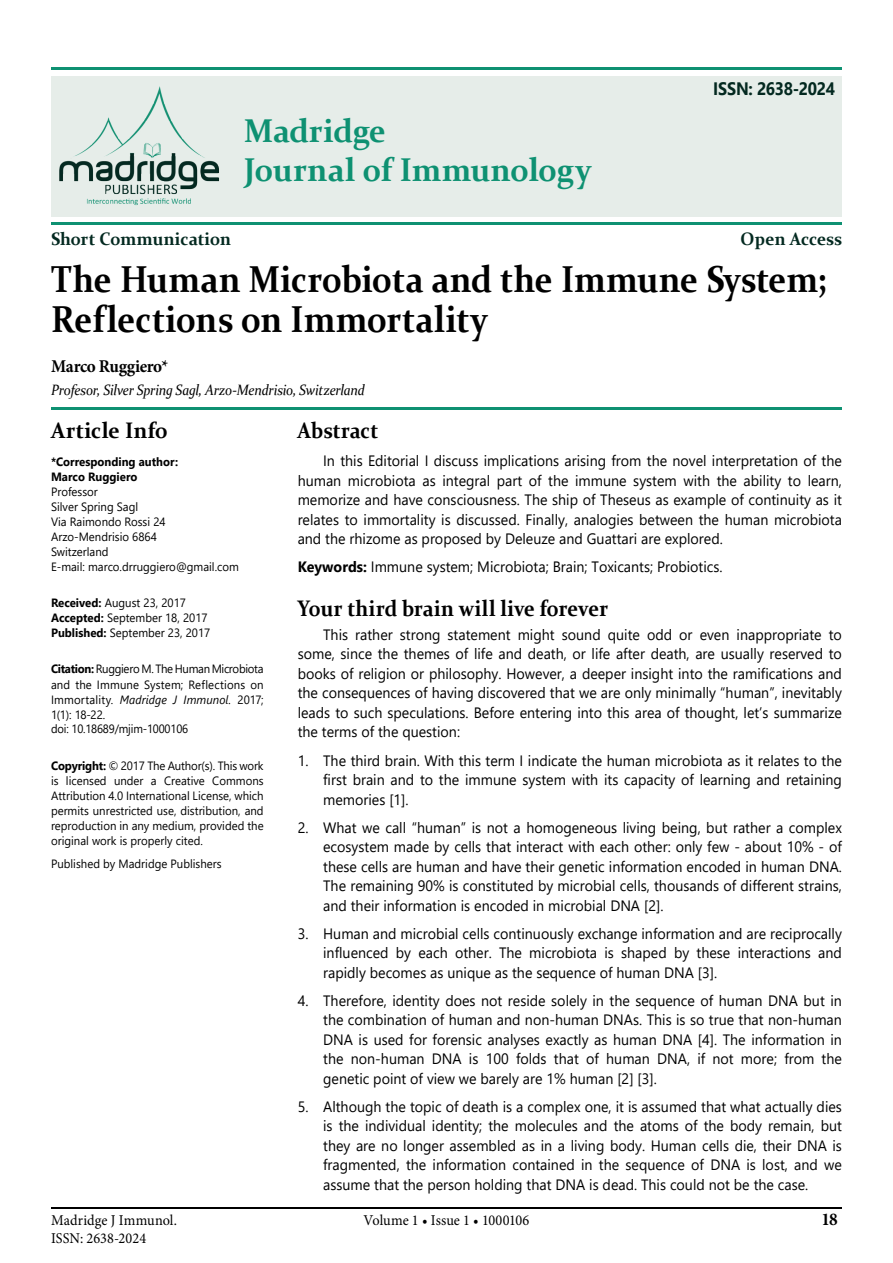
<style>
.page{position:relative;width:893px;height:1263px;background:#fff}
.page>*{position:absolute;margin:0;border:0;box-sizing:border-box;transform-origin:0 0}
.t1{font:700 37.5px/40.5px "Constantia";color:#000;scale:.9 1}
.t2{font:700 33px/39px "Constantia";letter-spacing:-.005em;color:#0e9172;scale:.95 1}
.t3{font:700 22.5px "Constantia";letter-spacing:.005em;color:#000;scale:.9 1}
.t4{font:700 22.5px "Constantia";letter-spacing:.005em;color:#000;scale:.95 1}
.t5{font:700 18px "Constantia";letter-spacing:-.005em;color:#032920;scale:.95 1}
.t6{font:700 18px "Minion Pro";letter-spacing:-.025em;color:#000;scale:.95 1}
.t7{font:700 18px "Segoe UI";letter-spacing:-.02em;color:#032920;scale:.9 1}
.t8{font:15px/19.5px "Segoe UI";color:#000;text-align:justify;scale:.95 1}
.t9{font:15px "Minion Pro";color:#000;scale:.95 1}
.t10{font:italic 15px "Constantia";letter-spacing:-.015em;color:#000;scale:.9 1}
.t11{font:12px/15px "Segoe UI";color:#000;scale:.95 1}
.t12{font:700 12px/15px "Segoe UI";color:#000;scale:.95 1}
.s1{font-weight:700}
.s2{font-style:italic}
</style>
<div class="page">
<hr style="left:51px;top:1208px;width:791px;height:1px;background:#000">
<div style="left:51px;top:76px;width:791px;height:140px;background:#e6ede9"></div>
<hr style="left:51px;top:223px;width:791px;height:2px;background:#0e9172">
<hr style="left:51px;top:407px;width:791px;height:3px;background:#0e9172">
<hr style="left:51px;top:68px;width:791px;height:2px;background:#0e9172">
<img style="left:59px;top:86px;width:160px;height:120px">
<h2 class="t2" style="left:244px;top:109px;width:367px">Madridge<br>Journal of Immunology</h2>
<p class="t7" style="left:713px;top:71px;width:137px">ISSN: 2638-2024</p>
<p class="t5" style="left:51px;top:226px;width:191px">Short Communication</p>
<p class="t5" style="left:741px;top:226px;width:108px">Open Access</p>
<h1 class="t1" style="left:51px;top:257px;width:864px">The Human Microbiota and the Immune System;<br>Reflections on Immortality</h1>
<p class="t6" style="left:51px;top:354px;width:125px">Marco Ruggiero*</p>
<p class="t10" style="left:51px;top:379px;width:350px">Profesor, Silver Spring Sagl, Arzo-Mendrisio, Switzerland</p>
<h3 class="t4" style="left:51px;top:415px;width:125px">Article Info</h3>
<p class="t12" style="left:51px;top:453px;width:135px">*Corresponding author:<br>Marco Ruggiero</p>
<p class="t11" style="left:51px;top:483px;width:199px">Professor<br>Silver Spring Sagl<br>Via Raimondo Rossi 24<br>Arzo-Mendrisio 6864<br>Switzerland<br>E-mail: marco.drruggiero@gmail.com</p>
<p class="t11" style="left:51px;top:594px;width:169px"><span class="s1">Received:</span> August 23, 2017<br><span class="s1">Accepted:</span> September 18, 2017<br><span class="s1">Published:</span> September 23, 2017</p>
<p class="t11" style="left:51px;top:661px;width:225px"><span class="s1">Citation:</span> Ruggiero M. The Human Microbiota and the Immune System; Reflections on<br>Immortality. <span class="s2">Madridge J Immunol.</span> 2017;<br>1(1): 18-22.<br>doi: 10.18689/mjim-1000106</p>
<p class="t11" style="left:51px;top:757px;width:225px;text-align:justify"><span class="s1">Copyright:</span> © 2017 The Author(s). This work is licensed under a Creative Commons Attribution 4.0 International License, which permits unrestricted use, distribution, and reproduction in any medium, provided the original work is properly cited.</p>
<p class="t11" style="left:51px;top:855px;width:181px">Published by Madridge Publishers</p>
<h3 class="t3" style="left:298px;top:415px;width:91px">Abstract</h3>
<p class="t8" style="left:298px;top:450px;width:574px;text-indent:26px">In this Editorial I discuss implications arising from the novel interpretation of the human microbiota as integral part of the immune system with the ability to learn, memorize and have consciousness. The ship of Theseus as example of continuity as it relates to immortality is discussed. Finally, analogies between the human microbiota and the rhizome as proposed by Deleuze and Guattari are explored.</p>
<p class="t8" style="left:298px;top:556px;width:449px"><span class="s1">Keywords:</span> Immune system; Microbiota; Brain; Toxicants; Probiotics.</p>
<h3 class="t3" style="left:298px;top:593px;width:346px">Your third brain will live forever</h3>
<p class="t8" style="left:298px;top:623px;width:574px;text-indent:26px">This rather strong statement might sound quite odd or even inappropriate to some, since the themes of life and death, or life after death, are usually reserved to books of religion or philosophy. However, a deeper insight into the ramifications and the consequences of having discovered that we are only minimally “human”, inevitably leads to such speculations. Before entering into this area of thought, let’s summarize the terms of the question:</p>
<p class="t8" style="left:323px;top:749px;width:548px;text-indent:-26px">1. The third brain. With this term I indicate the human microbiota as it relates to the first brain and to the immune system with its capacity of learning and retaining memories [1].</p>
<p class="t8" style="left:323px;top:816px;width:548px;text-indent:-26px">2. What we call “human” is not a homogeneous living being, but rather a complex ecosystem made by cells that interact with each other: only few - about 10% - of these cells are human and have their genetic information encoded in human DNA.<br>The remaining 90% is constituted by microbial cells, thousands of different strains, and their information is encoded in microbial DNA [2].</p>
<p class="t8" style="left:323px;top:922px;width:548px;text-indent:-26px">3. Human and microbial cells continuously exchange information and are reciprocally influenced by each other. The microbiota is shaped by these interactions and rapidly becomes as unique as the sequence of human DNA [3].</p>
<p class="t8" style="left:323px;top:989px;width:548px;text-indent:-26px">4. Therefore, identity does not reside solely in the sequence of human DNA but in the combination of human and non-human DNAs. This is so true that non-human DNA is used for forensic analyses exactly as human DNA [4]. The information in the non-human DNA is 100 folds that of human DNA, if not more; from the genetic point of view we barely are 1% human [2] [3].</p>
<p class="t8" style="left:323px;top:1095px;width:548px;text-indent:-26px">5. Although the topic of death is a complex one, it is assumed that what actually dies is the individual identity; the molecules and the atoms of the body remain, but they are no longer assembled as in a living body. Human cells die, their DNA is fragmented, the information contained in the sequence of DNA is lost, and we assume that the person holding that DNA is dead. This could not be the case.</p>
<p class="t9" style="left:51px;top:1210px;width:134px">Madridge J Immunol.</p>
<p class="t9" style="left:364px;top:1210px;width:176px">Volume 1 • Issue 1 • 1000106</p>
<p class="t6" style="left:821px;top:1206px;width:19px">18</p>
<p class="t9" style="left:51px;top:1228px;width:102px">ISSN: 2638-2024</p>
</div>
